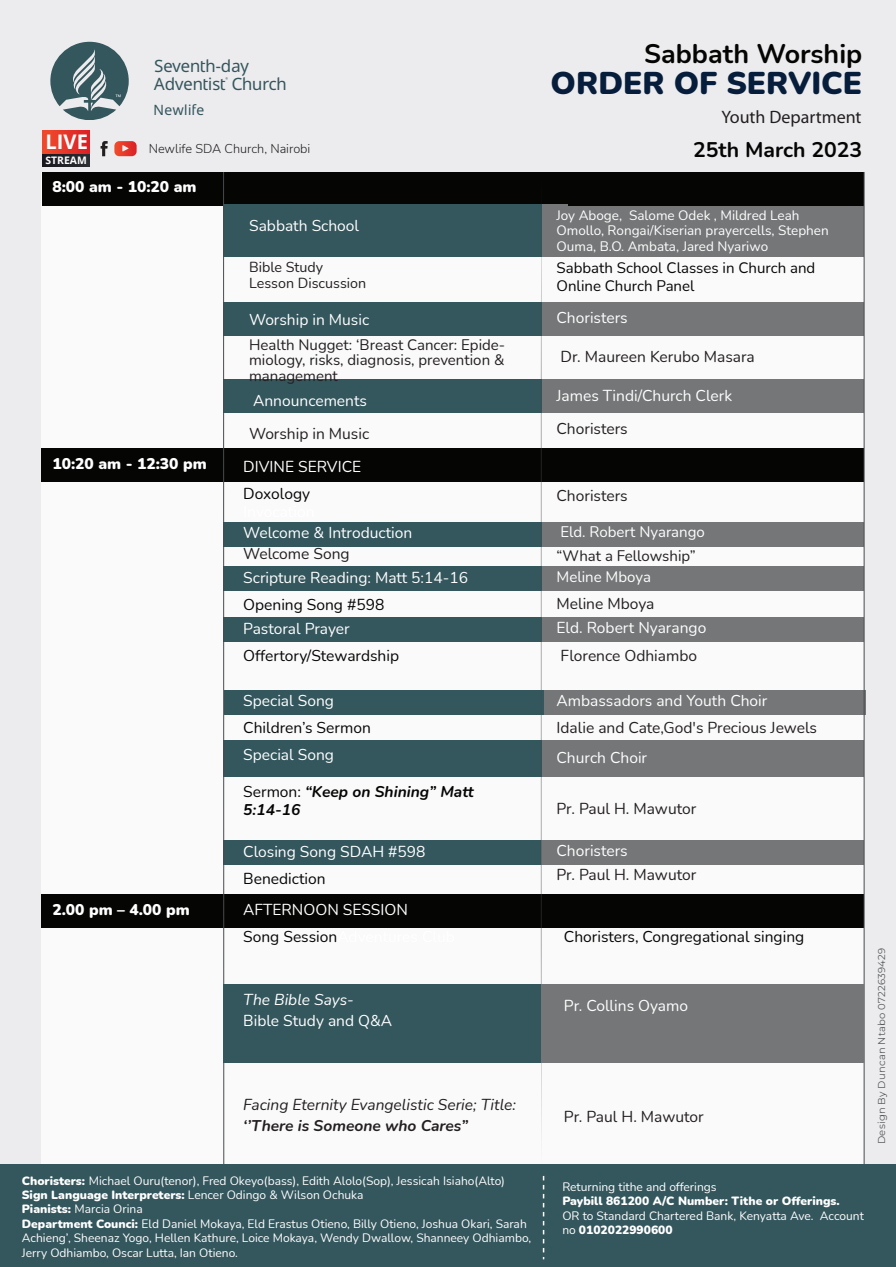
<style>
.page{position:relative;width:896px;height:1267px;background:#ececee}
.page>*{position:absolute;margin:0;border:0;box-sizing:border-box;transform-origin:0 0}
.t1{font:900 31.5px "Nunito";color:#061e3c}
.t2{font:700 26.85px "Nunito";color:#050504}
.t3{font:700 21.15px "Nunito";color:#050504}
.t4{font:700 20.1px "Open Sans";color:#fff}
.t5{font:18px "Myriad Pro";color:#231f20}
.t6{font:16.95px/18.1px "Advent Sans Logo";color:#34565d}
.t7{font:15.6px "Nunito";color:#fff}
.t8{font:15.6px "Nunito";color:#231f20}
.t9{font:15.6px "Nunito";color:#050504}
.t10{font:900 15.6px "Nunito";color:#fff}
.t11{font:italic 15.6px "Nunito";color:#231f20}
.t12{font:italic 700 15.6px/18px "Nunito";color:#050504}
.t13{font:italic 700 15.6px "Nunito";color:#231f20}
.t14{font:italic 15.6px "Nunito";color:#fff}
.t15{font:15px/15.6px "Nunito";color:#231f20;text-align:justify}
.t16{font:15px/18.6px "Nunito";color:#050504}
.t17{font:15px "Nunito";color:#fff}
.t18{font:14.25px/15.6px "Nunito";color:#231f20}
.t19{font:14.25px "Advent Sans Logo";letter-spacing:.035em;color:#34565d}
.t20{font:13.5px/15.6px "Nunito";color:#fff}
.t21{font:300 12.6px "Nunito";color:#231f20}
.t22{font:12px/14.4px "Nunito";color:#fff}
.t23{font:900 12px "Nunito";color:#fff}
.t24{font:700 10.35px "Open Sans";color:#fff}
.t25{font:9.9px "Montserrat";letter-spacing:.02em;color:#575a5b}
.s1{font-weight:400;font-style:normal}
.s2{font-weight:900}
</style>
<div class="page">
<div style="left:42px;top:172px;width:822px;height:1004px;background:#fff"></div>
<svg style="left:50px;top:42px;width:79px;height:78px"></svg>
<div style="left:42px;top:172px;width:181px;height:33px;background:#050504"></div>
<div style="left:223px;top:172px;width:345px;height:33px;background:#050504"></div>
<div style="left:223px;top:303px;width:320px;height:33px;background:#34565d"></div>
<div style="left:543px;top:303px;width:321px;height:33px;background:#747677"></div>
<div style="left:223px;top:380px;width:320px;height:33px;background:#34565d"></div>
<div style="left:223px;top:522px;width:320px;height:24px;background:#34565d"></div>
<div style="left:223px;top:566px;width:320px;height:24px;background:#34565d"></div>
<div style="left:223px;top:617px;width:320px;height:24px;background:#34565d"></div>
<div style="left:224px;top:690px;width:320px;height:24px;background:#34565d"></div>
<div style="left:223px;top:740px;width:320px;height:37px;background:#34565d"></div>
<div style="left:223px;top:840px;width:318px;height:24px;background:#34565d"></div>
<div style="left:543px;top:522px;width:321px;height:24px;background:#747677"></div>
<div style="left:543px;top:566px;width:321px;height:24px;background:#747677"></div>
<div style="left:543px;top:617px;width:321px;height:24px;background:#747677"></div>
<div style="left:544px;top:690px;width:321px;height:24px;background:#747677"></div>
<div style="left:543px;top:740px;width:321px;height:37px;background:#747677"></div>
<div style="left:541px;top:840px;width:323px;height:24px;background:#747677"></div>
<div style="left:543px;top:380px;width:321px;height:33px;background:#747677"></div>
<div style="left:223px;top:205px;width:320px;height:52px;background:#34565d"></div>
<div style="left:543px;top:205px;width:321px;height:52px;background:#747677"></div>
<div style="left:568px;top:172px;width:296px;height:33px;background:#050504"></div>
<div style="left:42px;top:448px;width:822px;height:33px;background:#050504"></div>
<div style="left:42px;top:894px;width:822px;height:33px;background:#050504"></div>
<svg style="left:541px;top:204px;width:1px;height:946px"></svg>
<hr style="left:223px;top:172px;width:1px;height:992px;background:#484b4d">
<hr style="left:863px;top:172px;width:1px;height:992px;background:#484b4d">
<div style="left:223px;top:984px;width:318px;height:78px;background:#34565d"></div>
<div style="left:541px;top:984px;width:322px;height:78px;background:#747677"></div>
<div style="left:0;top:1164px;width:896px;height:103px;background:#34565d"></div>
<svg style="left:543px;top:1176px;width:1px;height:83px"></svg>
<svg style="left:101px;top:141px;width:7px;height:15px"></svg>
<svg style="left:114px;top:141px;width:23px;height:15px"></svg>
<div style="left:43px;top:131px;width:47px;height:23px;background:linear-gradient(to right,#f14c2c,#da2026)"></div>
<div style="left:43px;top:154px;width:47px;height:12px;background:#21222a"></div>
<h3 class="t4" style="left:46px;top:128px;width:44px">LIVE</h3>
<p class="t24" style="left:46px;top:153px;width:43px">STREAM</p>
<h3 class="t6" style="left:154px;top:57px;width:134px">Seventh-day<br>Adventist® Church</h3>
<p class="t19" style="left:153px;top:99px;width:52px">Newlife</p>
<p class="t21" style="left:149px;top:140px;width:163px">Newlife SDA Church, Nairobi</p>
<h3 class="t10" style="left:52px;top:176px;width:146px">8:00 am - 10:20 am</h3>
<h3 class="t10" style="left:52px;top:452px;width:156px">10:20 am - 12:30 pm</h3>
<h3 class="t7" style="left:249px;top:215px;width:112px">Sabbath School</h3>
<p class="t18" style="left:249px;top:259px;width:119px">Bible Study<br>Lesson Discussion</p>
<h3 class="t7" style="left:249px;top:309px;width:122px">Worship in Music</h3>
<p class="t15" style="left:249px;top:336px;width:258px">Health Nugget: ‘Breast Cancer: Epide&shy;miology, risks, diagnosis, prevention &amp; management</p>
<h3 class="t7" style="left:253px;top:389px;width:115px">Announcements</h3>
<h3 class="t8" style="left:249px;top:423px;width:122px">Worship in Music</h3>
<h3 class="t7" style="left:243px;top:456px;width:119px">DIVINE SERVICE</h3>
<h3 class="t9" style="left:243px;top:483px;width:68px">Doxology</h3>
<h3 class="t7" style="left:243px;top:522px;width:171px">Welcome &amp; Introduction</h3>
<h3 class="t8" style="left:243px;top:543px;width:108px">Welcome Song</h3>
<h3 class="t7" style="left:243px;top:567px;width:226px">Scripture Reading: Matt 5:14-16</h3>
<h3 class="t9" style="left:243px;top:594px;width:143px">Opening Song #598</h3>
<h3 class="t7" style="left:243px;top:618px;width:108px">Pastoral Prayer</h3>
<h3 class="t9" style="left:243px;top:645px;width:157px">Offertory/Stewardship</h3>
<h3 class="t7" style="left:243px;top:690px;width:92px">Special Song</h3>
<h3 class="t9" style="left:243px;top:717px;width:129px">Children’s Sermon</h3>
<h3 class="t7" style="left:243px;top:744px;width:92px">Special Song</h3>
<h3 class="t12" style="left:243px;top:781px;width:232px"><span class="s1">Sermon:</span> “Keep on Shining” Matt<br>5:14-16</h3>
<h3 class="t7" style="left:243px;top:840px;width:184px">Closing Song SDAH #598</h3>
<h3 class="t9" style="left:243px;top:867px;width:84px">Benediction</h3>
<h3 class="t10" style="left:52px;top:898px;width:139px">2.00 pm – 4.00 pm</h3>
<h3 class="t7" style="left:243px;top:898px;width:166px">AFTERNOON SESSION</h3>
<h3 class="t14" style="left:243px;top:988px;width:112px">The Bible Says-</h3>
<h3 class="t7" style="left:243px;top:1009px;width:150px">Bible Study and Q&amp;A</h3>
<h3 class="t11" style="left:243px;top:1093px;width:274px">Facing Eternity Evangelistic Serie; Title:</h3>
<h3 class="t13" style="left:243px;top:1114px;width:226px">‘’There is Someone who Cares”</h3>
<h2 class="t2" style="left:644px;top:34px;width:220px">Sabbath Worship</h2>
<h1 class="t1" style="left:550px;top:61px;width:313px">ORDER OF SERVICE</h1>
<h3 class="t5" style="left:721px;top:105px;width:142px">Youth Department</h3>
<h3 class="t3" style="left:693px;top:134px;width:171px">25th March 2023</h3>
<p class="t20" style="left:556px;top:207px;width:274px">Joy Aboge, Salome Odek , Mildred Leah<br>Omollo, Rongai/Kiserian prayercells, Stephen<br>Ouma, B.O. Ambata, Jared Nyariwo</p>
<p class="t16" style="left:556px;top:257px;width:260px">Sabbath School Classes in Church and<br>Online Church Panel</p>
<h3 class="t7" style="left:556px;top:306px;width:73px">Choristers</h3>
<h3 class="t8" style="left:560px;top:345px;width:196px">Dr. Maureen Kerubo Masara</h3>
<h3 class="t7" style="left:556px;top:384px;width:177px">James Tindi/Church Clerk</h3>
<h3 class="t8" style="left:556px;top:417px;width:73px">Choristers</h3>
<h3 class="t8" style="left:556px;top:485px;width:73px">Choristers</h3>
<p class="t17" style="left:560px;top:521px;width:146px">Eld. Robert Nyarango</p>
<p class="t15" style="left:556px;top:548px;width:141px">“What a Fellowship”</p>
<p class="t17" style="left:556px;top:567px;width:96px">Meline Mboya</p>
<h3 class="t8" style="left:556px;top:593px;width:99px">Meline Mboya</h3>
<h3 class="t7" style="left:556px;top:617px;width:151px">Eld. Robert Nyarango</h3>
<h3 class="t8" style="left:560px;top:644px;width:138px">Florence Odhiambo</h3>
<h3 class="t7" style="left:556px;top:689px;width:212px">Ambassadors and Youth Choir</h3>
<h3 class="t8" style="left:556px;top:716px;width:262px">Idalie and Cate,God's Precious Jewels</h3>
<h3 class="t7" style="left:556px;top:746px;width:92px">Church Choir</h3>
<h3 class="t8" style="left:556px;top:797px;width:141px">Pr. Paul H. Mawutor</h3>
<h3 class="t7" style="left:556px;top:839px;width:73px">Choristers</h3>
<h3 class="t8" style="left:556px;top:863px;width:141px">Pr. Paul H. Mawutor</h3>
<h3 class="t9" style="left:564px;top:925px;width:242px">Choristers, Congregational singing</h3>
<h3 class="t7" style="left:564px;top:994px;width:126px">Pr. Collins Oyamo</h3>
<h3 class="t8" style="left:564px;top:1105px;width:141px">Pr. Paul H. Mawutor</h3>
<p class="t22" style="left:22px;top:1172px;width:511px"><span class="s2">Choristers:</span> Michael Ouru(tenor), Fred Okeyo(bass), Edith Alolo(Sop), Jessicah Isiaho(Alto)<br><span class="s2">Sign Language Interpreters:</span> Lencer Odingo &amp; Wilson Ochuka<br><span class="s2">Pianists:</span> Marcia Orina<br><span class="s2">Department Counci:</span> Eld Daniel Mokaya, Eld Erastus Otieno, Billy Otieno, Joshua Okari, Sarah Achieng’, Sheenaz Yogo, Hellen Kathure, Loice Mokaya, Wendy Dwallow, Shanneey Odhiambo, Jerry Odhiambo, Oscar Lutta, Ian Otieno.</p>
<p class="t22" style="left:562px;top:1179px;width:156px">Returning tithe and offerings</p>
<p class="t23" style="left:562px;top:1192px;width:279px">Paybill 861200 A/C Number: Tithe or Offerings.</p>
<p class="t22" style="left:562px;top:1207px;width:303px">OR to Standard Chartered Bank, Kenyatta Ave. Account no <span class="s2">0102022990600</span></p>
<p class="t25" style="left:875px;top:1144px;width:197px;rotate:-90deg">Design By Duncan Ntabo 0722639429</p>
</div>
